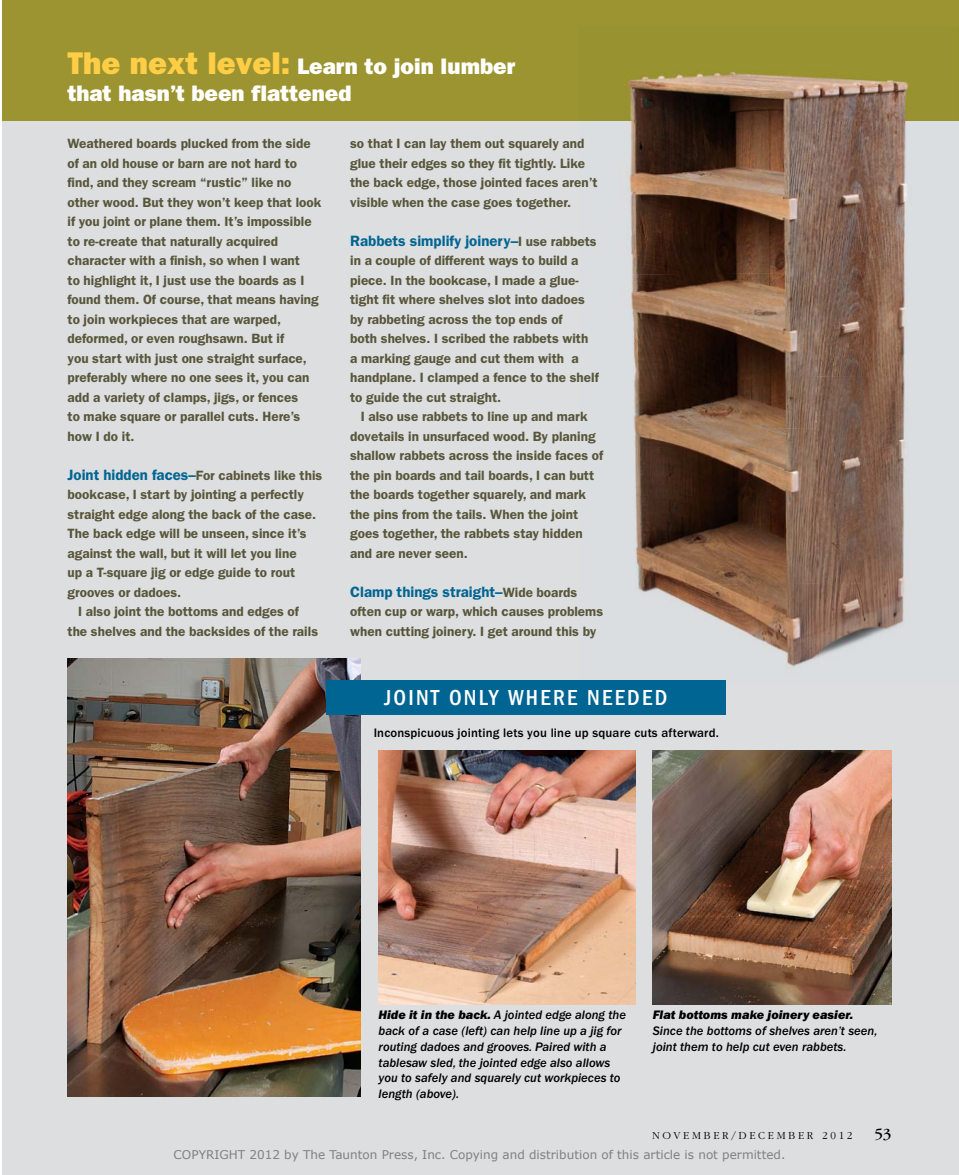
<style>
.page{position:relative;width:959px;height:1175px;background:#fff}
.page>*{position:absolute;margin:0;border:0;box-sizing:border-box;transform-origin:0 0}
.t1{font:22.5px/27px "ITC Franklin Gothic Std Hvy";color:#fff}
.t2{font:500 condensed 22.5px "ITC Franklin Gothic Std";letter-spacing:.1em;color:#fff}
.t3{font:16.05px "ITC Garamond Std";color:#000}
.t4{font:600 15px "ITC Franklin Gothic Std";color:#006592}
.t5{font:600 13.5px/19.5px "ITC Franklin Gothic Std";color:#58563a}
.t6{font:12.75px/15.8px "ITC Franklin Gothic Std Med It";color:#000}
.t7{font:500 12.75px "ITC Franklin Gothic Std";letter-spacing:.015em;color:#000}
.t8{font:12.75px "ITC Franklin Gothic Std Hvy It";color:#000}
.t9{font:12px "Verdana";color:#808080}
.t10{font:300 11.1px "ITC Garamond Std";letter-spacing:.24em;color:#000}
.s1{font-size:31.5px;color:#ffce46}
.s2{font-size:13.5px;color:#58563a}
.s3{font-size:15px;color:#006592}
.s4{font-family:"ITC Franklin Gothic Std Hvy It"}
</style>
<div class="page">
<div style="left:2px;top:0;width:956px;height:1174px;background:#dddee0"></div>
<div style="left:2px;top:0;width:956px;height:120px;background:#9c9430"></div>
<img style="left:579px;top:120px;width:235px;height:153px">
<img style="left:814px;top:120px;width:144px;height:255px">
<img style="left:630px;top:273px;width:187px;height:155px">
<img style="left:816px;top:375px;width:89px;height:259px">
<img style="left:634px;top:428px;width:185px;height:155px">
<img style="left:638px;top:583px;width:181px;height:102px">
<img style="left:819px;top:634px;width:58px;height:23px">
<img style="left:628px;top:71px;width:281px;height:49px">
<img style="left:68px;top:658px;width:292px;height:438px">
<div style="left:326px;top:680px;width:399px;height:34px;background:#006592"></div>
<img style="left:378px;top:750px;width:257px;height:254px">
<img style="left:652px;top:750px;width:239px;height:254px">
<h1 class="t1" style="left:67px;top:53px;width:449px"><span class="s1">The next level:</span> Learn to join lumber that hasn’t been flattened</h1>
<p class="t5" style="left:350px;top:134px;width:249px">so that I can lay them out squarely and glue their edges so they fit tightly. Like the back edge, those jointed faces aren’t visible when the case goes together.</p>
<p class="t4" style="left:350px;top:232px;width:248px">Rabbets simplify joinery–<span class="s2">I use rabbets</span></p>
<p class="t5" style="left:350px;top:251px;width:250px">in a couple of different ways to build a piece. In the bookcase, I made a glue&shy;tight fit where shelves slot into dadoes by rabbeting across the top ends of<br>both shelves. I scribed the rabbets with a marking gauge and cut them with a handplane. I clamped a fence to the shelf to guide the cut straight.</p>
<p class="t5" style="left:350px;top:407px;width:255px;text-indent:11px">I also use rabbets to line up and mark dovetails in unsurfaced wood. By planing shallow rabbets across the inside faces of the pin boards and tail boards, I can butt the boards together squarely, and mark the pins from the tails. When the joint goes together, the rabbets stay hidden and are never seen.</p>
<p class="t4" style="left:350px;top:583px;width:228px">Clamp things straight–<span class="s2">Wide boards</span></p>
<p class="t5" style="left:350px;top:602px;width:254px">often cup or warp, which causes problems when cutting joinery. I get around this by</p>
<p class="t5" style="left:68px;top:134px;width:255px">Weathered boards plucked from the side of an old house or barn are not hard to find, and they scream “rustic” like no other wood. But they won’t keep that look if you joint or plane them. It’s impossible to re-create that naturally acquired character with a finish, so when I want<br>to highlight it, I just use the boards as I found them. Of course, that means having to join workpieces that are warped, deformed, or even roughsawn. But if<br>you start with just one straight surface, preferably where no one sees it, you can add a variety of clamps, jigs, or fences<br>to make square or parallel cuts. Here’s how I do it.</p>
<p class="t5" style="left:68px;top:465px;width:256px"><span class="s3">Joint hidden faces–</span>For cabinets like this</p>
<p class="t5" style="left:67px;top:485px;width:238px">bookcase, I start by jointing a perfectly</p>
<p class="t5" style="left:67px;top:504px;width:250px">straight edge along the back of the case.</p>
<p class="t5" style="left:67px;top:524px;width:240px">The back edge will be unseen, since it’s</p>
<p class="t5" style="left:67px;top:543px;width:231px">against the wall, but it will let you line</p>
<p class="t5" style="left:67px;top:563px;width:229px">up a T-square jig or edge guide to rout</p>
<p class="t5" style="left:67px;top:582px;width:115px">grooves or dadoes.</p>
<p class="t5" style="left:78px;top:602px;width:222px">I also joint the bottoms and edges of</p>
<p class="t5" style="left:67px;top:621px;width:252px">the shelves and the backsides of the rails</p>
<h1 class="t2" style="left:384px;top:684px;width:284px">JOINT ONLY WHERE NEEDED</h1>
<p class="t7" style="left:374px;top:725px;width:347px">Inconspicuous jointing lets you line up square cuts afterward.</p>
<p class="t6" style="left:378px;top:1007px;width:249px"><span class="s4">Hide it in the back.</span> A jointed edge along the back of a case (left) can help line up a jig for routing dadoes and grooves. Paired with a tablesaw sled, the jointed edge also allows you to safely and squarely cut workpieces to length (above).</p>
<p class="t8" style="left:653px;top:1007px;width:202px">Flat bottoms make joinery easier.</p>
<p class="t6" style="left:653px;top:1023px;width:226px">Since the bottoms of shelves aren’t seen, joint them to help cut even rabbets.</p>
<p class="t10" style="left:652px;top:1129px;width:202px">NOV EMBER /DECEMBER 2012</p>
<p class="t3" style="left:874px;top:1125px;width:19px">53</p>
<p class="t9" style="left:174px;top:1146px;width:613px">COPYRIGHT 2012 by The Taunton Press, Inc. Copying and distribution of this article is not permitted.</p>
</div>
